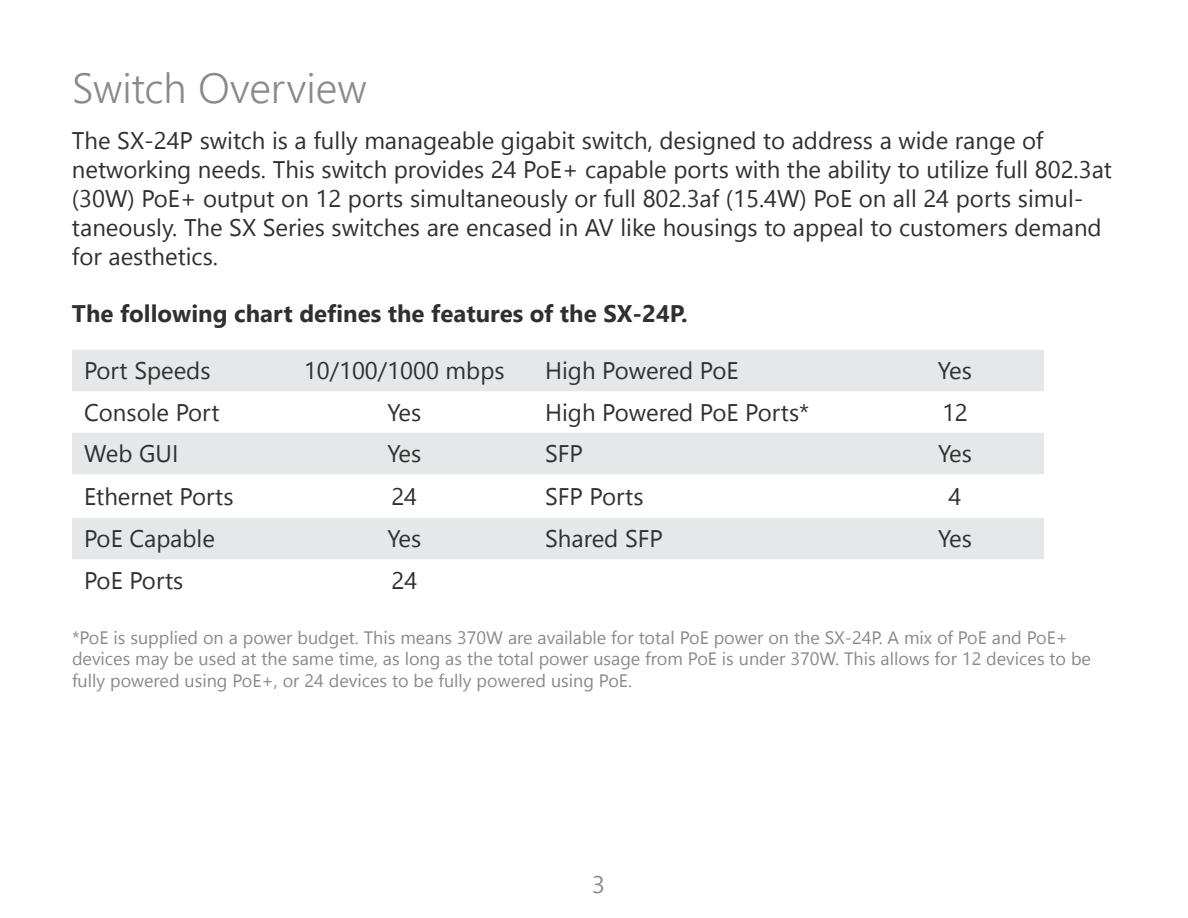
<style>
.page{position:relative;width:1188px;height:918px;background:#fff}
.page>*{position:absolute;margin:0;border:0;box-sizing:border-box;transform-origin:0 0}
.t1{font:300 42px "Segoe UI";color:#8a8a8a}
.t2{font:24px/28.8px "Segoe UI";color:#303030}
.t3{font:700 24px "Segoe UI";color:#303030}
.t4{font:24px "Segoe UI";color:#8a8a8a}
.t5{font:18px/21.6px "Segoe UI";color:#8a8a8a}
</style>
<div class="page">
<svg style="left:72px;top:350px;width:972px;height:209px;fill:#e6e7e8"></svg>
<h1 class="t1" style="left:72px;top:54px;width:296px">Switch Overview</h1>
<p class="t2" style="left:72px;top:126px;width:1042px">The SX-24P switch is a fully manageable gigabit switch, designed to address a wide range of networking needs. This switch provides 24 PoE+ capable ports with the ability to utilize full 802.3at (30W) PoE+ output on 12 ports simultaneously or full 802.3af (15.4W) PoE on all 24 ports simul&shy;taneously. The SX Series switches are encased in AV like housings to appeal to customers demand for aesthetics.</p>
<p class="t3" style="left:72px;top:294px;width:617px">The following chart defines the features of the SX-24P.</p>
<p class="t2" style="left:84px;top:356px;width:128px">Port Speeds</p>
<p class="t2" style="left:304px;top:356px;width:202px">10/100/1000 mbps</p>
<p class="t2" style="left:545px;top:356px;width:195px">High Powered PoE</p>
<p class="t2" style="left:938px;top:356px;width:35px">Yes</p>
<p class="t2" style="left:84px;top:397px;width:137px">Console Port</p>
<p class="t2" style="left:387px;top:397px;width:35px">Yes</p>
<p class="t2" style="left:545px;top:397px;width:266px">High Powered PoE Ports*</p>
<p class="t2" style="left:942px;top:397px;width:27px">12</p>
<p class="t2" style="left:84px;top:439px;width:96px">Web GUI</p>
<p class="t2" style="left:387px;top:439px;width:35px">Yes</p>
<p class="t2" style="left:545px;top:439px;width:39px">SFP</p>
<p class="t2" style="left:938px;top:439px;width:35px">Yes</p>
<p class="t2" style="left:84px;top:481px;width:151px">Ethernet Ports</p>
<p class="t2" style="left:391px;top:481px;width:27px">24</p>
<p class="t2" style="left:545px;top:481px;width:100px">SFP Ports</p>
<p class="t2" style="left:949px;top:481px;width:14px">4</p>
<p class="t2" style="left:84px;top:524px;width:132px">PoE Capable</p>
<p class="t2" style="left:387px;top:524px;width:35px">Yes</p>
<p class="t2" style="left:545px;top:524px;width:119px">Shared SFP</p>
<p class="t2" style="left:938px;top:524px;width:35px">Yes</p>
<p class="t2" style="left:84px;top:565px;width:101px">PoE Ports</p>
<p class="t2" style="left:391px;top:565px;width:27px">24</p>
<p class="t5" style="left:72px;top:626px;width:1021px">*PoE is supplied on a power budget. This means 370W are available for total PoE power on the SX-24P. A mix of PoE and PoE+ devices may be used at the same time, as long as the total power usage from PoE is under 370W. This allows for 12 devices to be fully powered using PoE+, or 24 devices to be fully powered using PoE.</p>
<p class="t4" style="left:592px;top:866px;width:14px">3</p>
</div>
